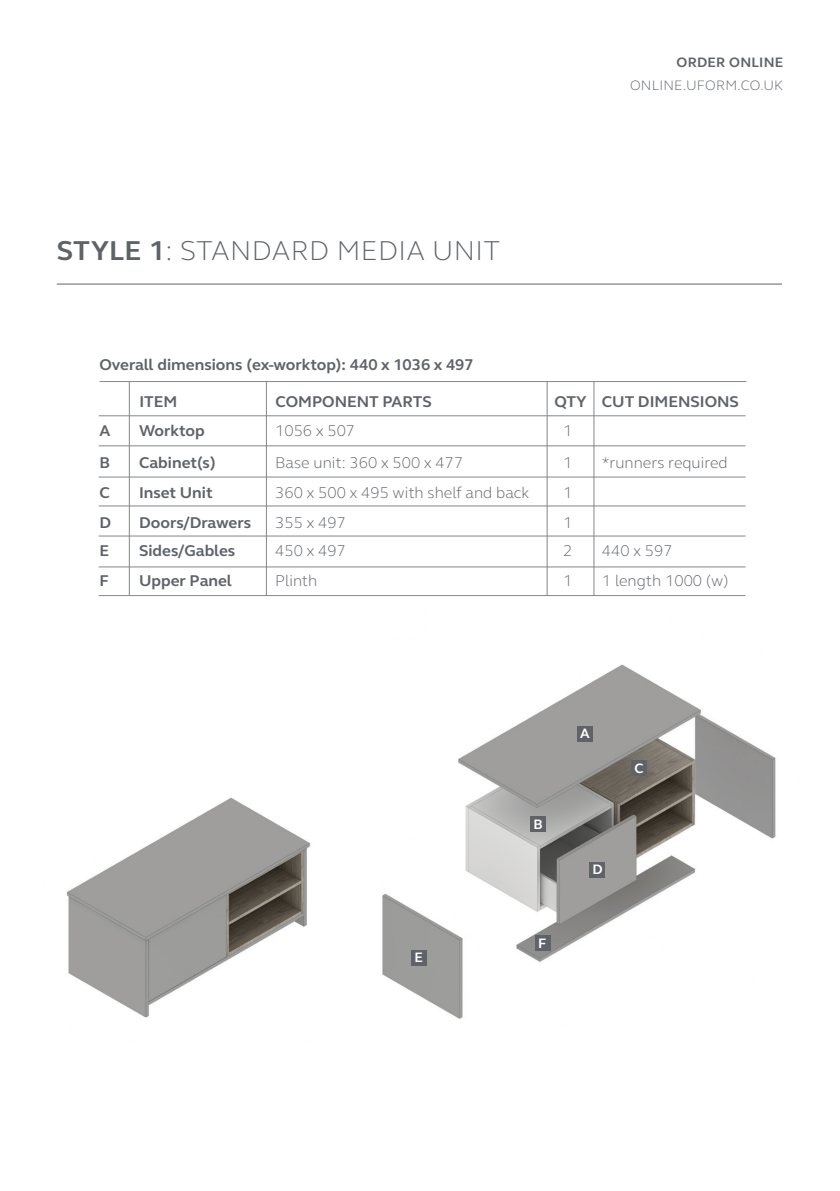
<style>
.page{position:relative;width:840px;height:1191px;background:#fff}
.page>*{position:absolute;margin:0;border:0;box-sizing:border-box;transform-origin:0 0}
.t1{font:300 28px "FS Elliot";letter-spacing:.015em;color:#5f6369}
.t2{font:700 16px "FS Elliot";color:#5f6369}
.t3{font:300 16px "FS Elliot";color:#5f6369}
.t4{font:300 14px "FS Elliot";letter-spacing:.015em;color:#5f6369}
.t5{font:700 14px "FS Elliot";letter-spacing:.015em;color:#5f6369}
.t6{font:700 14px "FS Elliot";color:#fff}
.s1{font-weight:700}
</style>
<div class="page">
<hr style="left:57px;top:283px;width:724px;height:1px;background:#5f6369">
<hr style="left:99px;top:381px;width:647px;height:1px;background:#848689">
<hr style="left:99px;top:415px;width:646px;height:1px;background:#848689">
<hr style="left:99px;top:445px;width:646px;height:1px;background:#848689">
<hr style="left:99px;top:505px;width:646px;height:1px;background:#848689">
<hr style="left:98px;top:535px;width:647px;height:1px;background:#848689">
<hr style="left:546px;top:381px;width:1px;height:215px;background:#848689">
<hr style="left:129px;top:381px;width:1px;height:214px;background:#848689">
<hr style="left:99px;top:595px;width:646px;height:1px;background:#848689">
<hr style="left:266px;top:381px;width:1px;height:215px;background:#848689">
<hr style="left:593px;top:381px;width:1px;height:215px;background:#848689">
<hr style="left:98px;top:476px;width:647px;height:1px;background:#848689">
<hr style="left:98px;top:566px;width:647px;height:1px;background:#848689">
<img style="left:382px;top:664px;width:394px;height:355px">
<div style="left:576px;top:725px;width:16px;height:16px;background:#5f6369"></div>
<div style="left:530px;top:816px;width:15px;height:16px;background:#5f6369"></div>
<div style="left:631px;top:760px;width:15px;height:16px;background:#5f6369"></div>
<div style="left:589px;top:861px;width:15px;height:16px;background:#5f6369"></div>
<div style="left:411px;top:949px;width:15px;height:16px;background:#5f6369"></div>
<div style="left:534px;top:935px;width:16px;height:16px;background:#5f6369"></div>
<img style="left:66px;top:797px;width:245px;height:221px">
<h1 class="t1" style="left:57px;top:232px;width:444px"><span class="s1">STYLE 1</span>: STANDARD MEDIA UNIT</h1>
<p class="t2" style="left:99px;top:353px;width:375px">Overall dimensions (ex-worktop): 440 x 1036 x 497</p>
<p class="t5" style="left:676px;top:53px;width:108px">ORDER ONLINE</p>
<p class="t4" style="left:629px;top:76px;width:155px">ONLINE.UFORM.CO.UK</p>
<p class="t2" style="left:139px;top:390px;width:39px">ITEM</p>
<p class="t2" style="left:275px;top:390px;width:158px">COMPONENT PARTS</p>
<p class="t2" style="left:554px;top:390px;width:186px">QTY CUT DIMENSIONS</p>
<p class="t2" style="left:99px;top:419px;width:12px">A</p>
<p class="t2" style="left:139px;top:419px;width:67px">Worktop</p>
<p class="t3" style="left:275px;top:419px;width:81px">1056 x 507</p>
<p class="t3" style="left:563px;top:419px;width:11px">1</p>
<p class="t2" style="left:99px;top:451px;width:12px">B</p>
<p class="t2" style="left:139px;top:451px;width:78px">Cabinet(s)</p>
<p class="t3" style="left:275px;top:451px;width:189px">Base unit: 360 x 500 x 477</p>
<p class="t3" style="left:563px;top:451px;width:11px">1</p>
<p class="t3" style="left:601px;top:451px;width:127px">*runners required</p>
<p class="t2" style="left:99px;top:481px;width:12px">C</p>
<p class="t2" style="left:139px;top:481px;width:75px">Inset Unit</p>
<p class="t3" style="left:275px;top:481px;width:255px">360 x 500 x 495 with shelf and back</p>
<p class="t3" style="left:563px;top:481px;width:11px">1</p>
<p class="t2" style="left:99px;top:511px;width:13px">D</p>
<p class="t2" style="left:139px;top:511px;width:114px">Doors/Drawers</p>
<p class="t3" style="left:275px;top:511px;width:72px">355 x 497</p>
<p class="t3" style="left:563px;top:511px;width:11px">1</p>
<p class="t2" style="left:99px;top:539px;width:11px">E</p>
<p class="t2" style="left:139px;top:539px;width:98px">Sides/Gables</p>
<p class="t3" style="left:275px;top:539px;width:72px">450 x 497</p>
<p class="t3" style="left:563px;top:539px;width:11px">2</p>
<p class="t3" style="left:601px;top:539px;width:72px">440 x 597</p>
<p class="t2" style="left:99px;top:569px;width:11px">F</p>
<p class="t2" style="left:139px;top:569px;width:94px">Upper Panel</p>
<p class="t3" style="left:275px;top:569px;width:44px">Plinth</p>
<p class="t3" style="left:563px;top:569px;width:11px">1</p>
<p class="t3" style="left:601px;top:569px;width:128px">1 length 1000 (w)</p>
<p class="t6" style="left:414px;top:948px;width:10px">E</p>
<p class="t6" style="left:533px;top:814px;width:11px">B</p>
<p class="t6" style="left:538px;top:933px;width:10px">F</p>
<p class="t6" style="left:579px;top:724px;width:11px">A</p>
<p class="t6" style="left:634px;top:758px;width:11px">C</p>
<p class="t6" style="left:592px;top:860px;width:12px">D</p>
</div>
